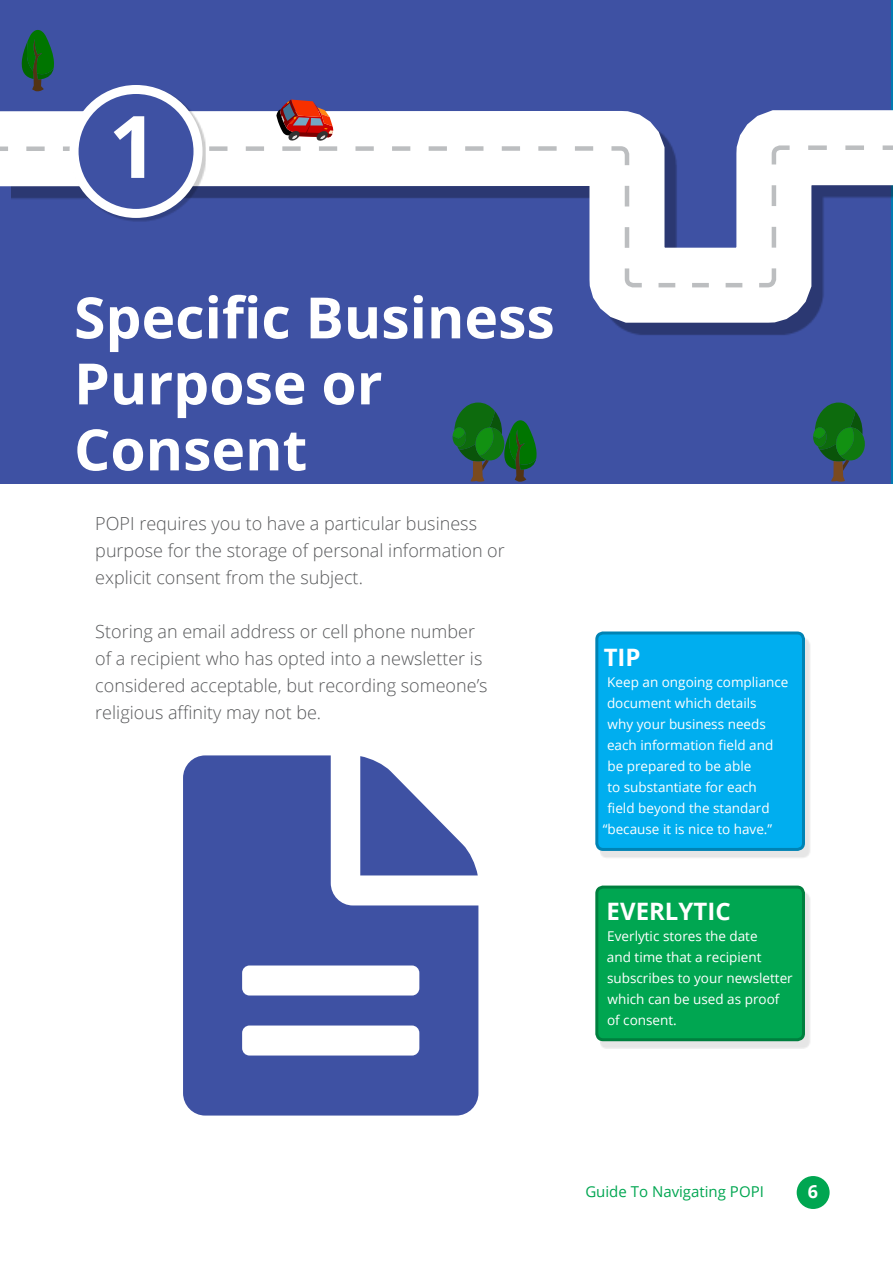
<style>
.page{position:relative;width:893px;height:1263px;background:#fff}
.page>*{position:absolute;margin:0;border:0;box-sizing:border-box;transform-origin:0 0}
.t1{font:700 86.4px "Open Sans";color:#fff}
.t2{font:700 57px/66px "Open Sans";color:#fff}
.t3{font:700 24px "Open Sans";color:#fff}
.t4{font:300 18px/27px "Open Sans";color:#58595b}
.t5{font:700 18px "Open Sans";color:#fff}
.t6{font:15px "Open Sans";color:#00a651}
.t7{font:13.5px/21px "Open Sans";color:#fff}
</style>
<div class="page">
<div style="left:797px;top:1176px;width:33px;height:33px;background:#00a651;border-radius:50%"></div>
<div style="left:0;top:0;width:892px;height:483px;background:#3e51a3"></div>
<hr style="left:892px;top:0;width:1px;height:483px;background:#007cb2">
<svg style="left:592px;top:0;width:300px;height:366px"></svg>
<svg style="left:0;top:50px;width:893px;height:245px"></svg>
<div style="left:73px;top:88px;width:133px;height:133px;background:#000;opacity:.2"></div>
<div style="left:74px;top:89px;width:124px;height:124px;background:#3e51a3;border-radius:50%"></div>
<div style="left:70px;top:85px;width:132px;height:133px;border:9px solid #fff;border-radius:50%"></div>
<svg style="left:183px;top:755px;width:295px;height:360px;fill:#3e51a3"></svg>
<div style="left:600px;top:638px;width:210px;height:221px;background:#e6e6e6"></div>
<div style="left:597px;top:633px;width:206px;height:216px;background:#00aeef;border-radius:6px"></div>
<div style="left:595px;top:631px;width:210px;height:220px;border:3px solid #0083b4;border-radius:6px"></div>
<div style="left:600px;top:892px;width:210px;height:156px;background:#000;opacity:.1"></div>
<div style="left:597px;top:887px;width:206px;height:153px;background:#00a651;border-radius:6px"></div>
<div style="left:595px;top:885px;width:210px;height:156px;border:3px solid #007f3e;border-radius:6px"></div>
<svg style="left:813px;top:402px;width:52px;height:80px"></svg>
<svg style="left:21px;top:30px;width:33px;height:62px"></svg>
<svg style="left:453px;top:402px;width:84px;height:80px"></svg>
<svg style="left:17px;top:100px;width:576px;height:51px"></svg>
<h1 class="t1" style="left:109px;top:86px;width:51px">1</h1>
<h2 class="t2" style="left:74px;top:283px;width:482px">Specific Business<br>Purpose or<br>Consent</h2>
<h3 class="t4" style="left:95px;top:509px;width:411px">POPI requires you to have a particular business purpose for the storage of personal information or explicit consent from the subject.</h3>
<h3 class="t4" style="left:95px;top:617px;width:394px">Storing an email address or cell phone number of a recipient who has opted into a newsletter is considered acceptable, but recording someone’s religious affinity may not be.</h3>
<h3 class="t3" style="left:604px;top:640px;width:38px">TIP</h3>
<p class="t7" style="left:607px;top:671px;width:183px">Keep an ongoing compliance</p>
<p class="t7" style="left:607px;top:692px;width:151px">document which details</p>
<p class="t7" style="left:608px;top:713px;width:160px">why your business needs</p>
<p class="t7" style="left:607px;top:734px;width:168px">each information field and</p>
<p class="t7" style="left:607px;top:755px;width:145px">be prepared to be able</p>
<p class="t7" style="left:607px;top:776px;width:151px">to substantiate for each</p>
<p class="t7" style="left:607px;top:797px;width:164px">field beyond the standard</p>
<p class="t7" style="left:603px;top:818px;width:171px">“because it is nice to have.”</p>
<h3 class="t3" style="left:607px;top:894px;width:125px">EVERLYTIC</h3>
<p class="t7" style="left:607px;top:925px;width:187px">Everlytic stores the date<br>and time that a recipient subscribes to your newsletter which can be used as proof of consent.</p>
<p class="t6" style="left:585px;top:1181px;width:180px">Guide To Navigating POPI</p>
<h3 class="t5" style="left:808px;top:1179px;width:12px">6</h3>
</div>
